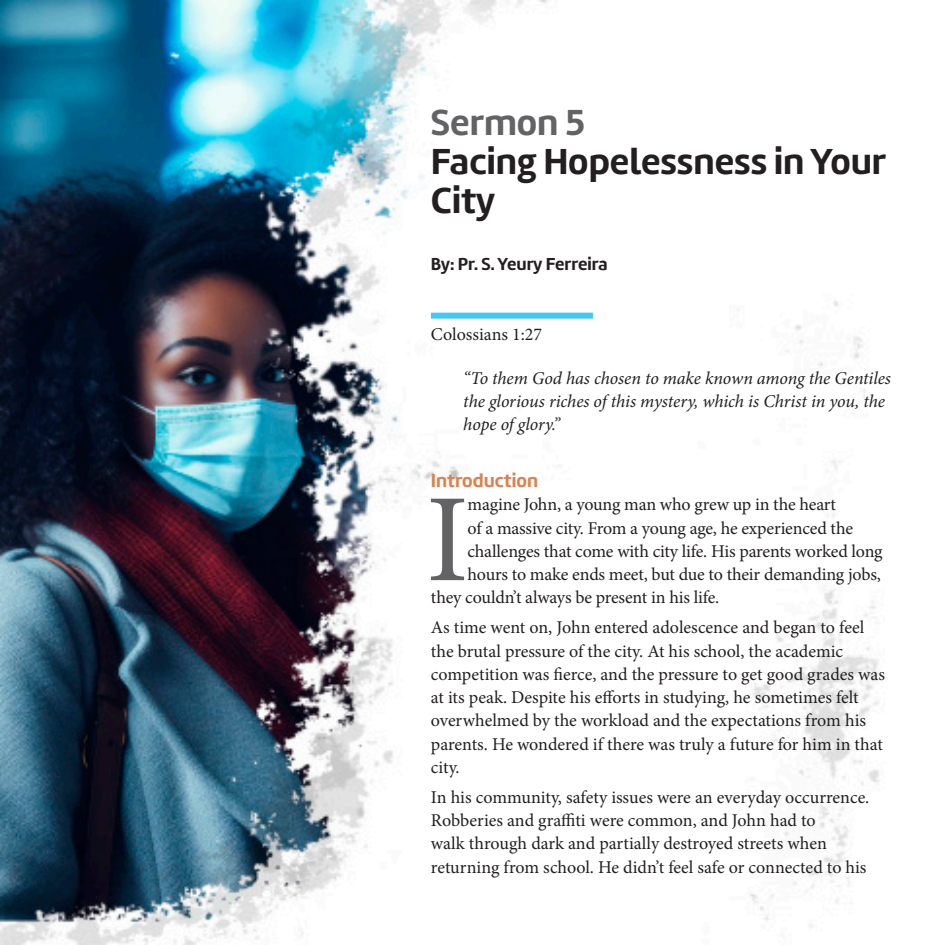
<style>
.page{position:relative;width:945px;height:945px;background:#fff}
.page>*{position:absolute;margin:0;border:0;box-sizing:border-box;transform-origin:0 0}
._1er__Párrafo{font:125.25px "Minion Pro";color:#636366}
.t1{font:700 37.5px/39px "Marine";color:#231f20}
.t2{font:700 37.5px "Marine";color:#636366}
.Subtítulo_1{font:700 19.5px "Marine";color:#de8150}
._1er__Párrafo-2{font:18px/23.2px "Minion Pro";letter-spacing:-.005em;color:#231f20}
.Cita_1{font:italic 18px/23.2px "Minion Pro";letter-spacing:-.005em;color:#231f20}
.t3{font:700 18px "Marine";color:#231f20}
</style>
<div class="page">
<img style="left:0;top:0;width:880px;height:945px">
<div style="left:431px;top:313px;width:162px;height:6px;background:#45c8f4"></div>
<p class="t2" style="left:431px;top:98px;width:156px">Sermon 5</p>
<p class="t1" style="left:431px;top:141px;width:457px">Facing Hopelessness in Your<br>City</p>
<p class="t3" style="left:431px;top:253px;width:178px">By: Pr. S. Yeury Ferreira</p>
<p class="_1er__Párrafo-2" style="left:431px;top:323px;width:113px">Colossians 1:27</p>
<p class="Cita_1" style="left:463px;top:366px;width:429px">“To them God has chosen to make known among the Gentiles the glorious riches of this mystery, which is Christ in you, the hope of glory.”</p>
<p class="Subtítulo_1" style="left:431px;top:468px;width:109px">Introduction</p>
<p class="_1er__Párrafo" style="left:426px;top:456px;width:44px">I</p>
<p class="_1er__Párrafo-2" style="left:468px;top:493px;width:370px">magine John, a young man who grew up in the heart</p>
<p class="_1er__Párrafo-2" style="left:468px;top:516px;width:387px">of a massive city. From a young age, he experienced the</p>
<p class="_1er__Párrafo-2" style="left:468px;top:540px;width:417px">challenges that come with city life. His parents worked long</p>
<p class="_1er__Párrafo-2" style="left:468px;top:563px;width:415px">hours to make ends meet, but due to their demanding jobs,</p>
<p class="_1er__Párrafo-2" style="left:431px;top:586px;width:290px">they couldn’t always be present in his life.</p>
<p class="_1er__Párrafo-2" style="left:431px;top:616px;width:456px">As time went on, John entered adolescence and began to feel the brutal pressure of the city. At his school, the academic competition was fierce, and the pressure to get good grades was at its peak. Despite his efforts in studying, he sometimes felt overwhelmed by the workload and the expectations from his parents. He wondered if there was truly a future for him in that city.</p>
<p class="_1er__Párrafo-2" style="left:431px;top:786px;width:440px">In his community, safety issues were an everyday occurrence.<br>Robberies and graffiti were common, and John had to<br>walk through dark and partially destroyed streets when returning from school. He didn’t feel safe or connected to his</p>
</div>
